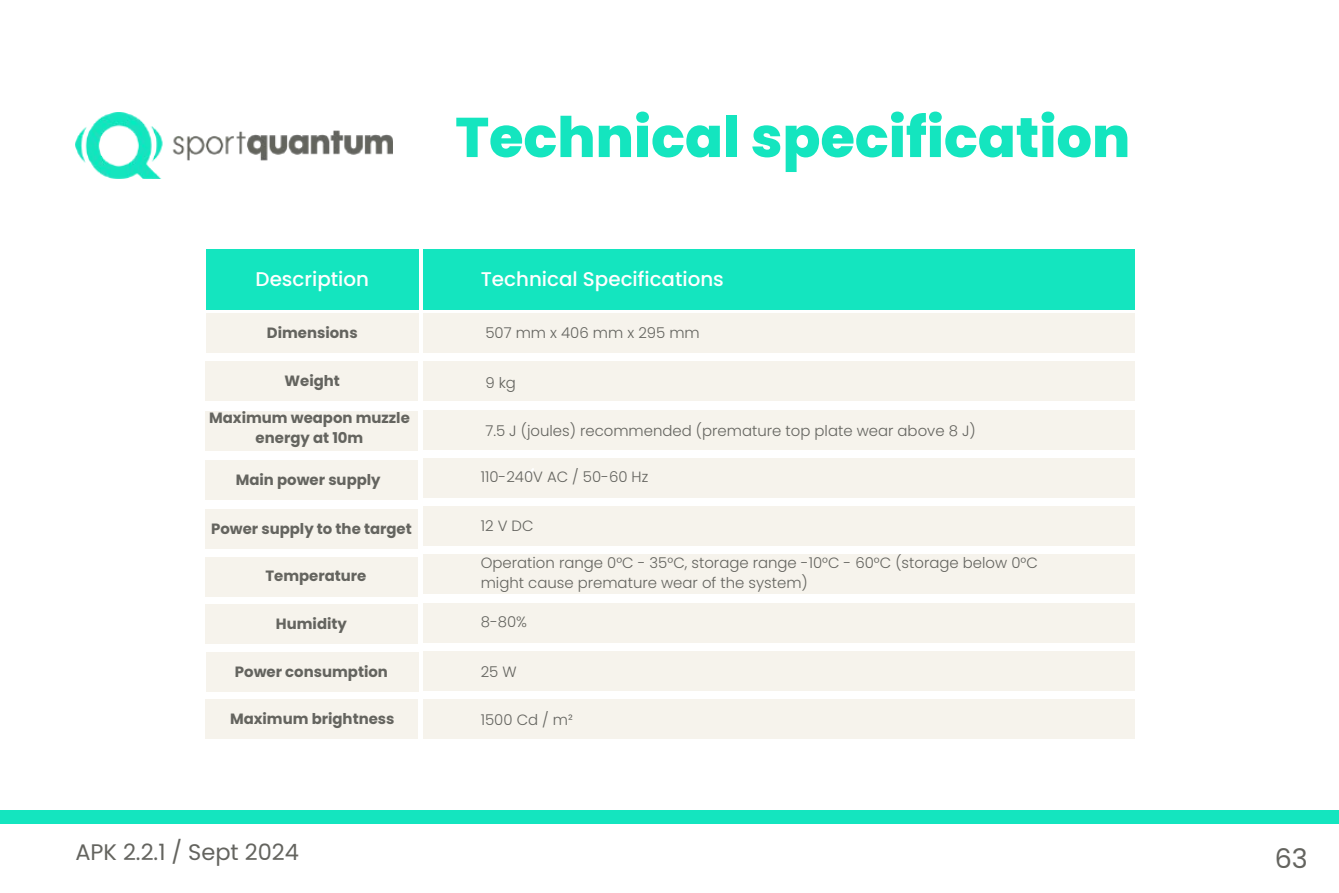
<style>
.page{position:relative;width:1339px;height:893px;background:#fff}
.page>*{position:absolute;margin:0;border:0;box-sizing:border-box;transform-origin:0 0}
.t1{font:800 55.8px "Poppins";color:#14e5bf}
.t2{font:27px "Poppins";color:#64645f}
.t3{font:22.5px "Poppins";color:#64645f}
.t4{font:500 19.8px "Poppins";color:#fff}
.t5{font:300 14.85px/20.2px "Poppins";color:#64645f}
.t6{font:700 14.85px/20.2px "Poppins";color:#64645f;text-align:center}
</style>
<div class="page">
<div style="left:206px;top:249px;width:213px;height:61px;background:#14e5bf"></div>
<div style="left:423px;top:249px;width:711px;height:61px;background:#14e5bf"></div>
<div style="left:206px;top:313px;width:213px;height:40px;background:#f6f3ec"></div>
<div style="left:423px;top:313px;width:711px;height:40px;background:#f6f3ec"></div>
<div style="left:423px;top:458px;width:711px;height:39px;background:#f6f3ec"></div>
<svg style="left:525px;top:468px;width:9px;height:8px"></svg>
<div style="left:205px;top:362px;width:213px;height:39px;background:#f6f3ec"></div>
<div style="left:205px;top:460px;width:213px;height:39px;background:#f6f3ec"></div>
<div style="left:205px;top:509px;width:213px;height:40px;background:#f6f3ec"></div>
<div style="left:205px;top:557px;width:213px;height:39px;background:#f6f3ec"></div>
<div style="left:205px;top:604px;width:213px;height:40px;background:#f6f3ec"></div>
<div style="left:205px;top:411px;width:213px;height:39px;background:#f6f3ec"></div>
<div style="left:423px;top:362px;width:711px;height:39px;background:#f6f3ec"></div>
<div style="left:423px;top:410px;width:711px;height:39px;background:#f6f3ec"></div>
<div style="left:423px;top:506px;width:711px;height:40px;background:#f6f3ec"></div>
<div style="left:423px;top:555px;width:711px;height:39px;background:#f6f3ec"></div>
<div style="left:423px;top:603px;width:711px;height:39px;background:#f6f3ec"></div>
<div style="left:423px;top:651px;width:711px;height:39px;background:#f6f3ec"></div>
<div style="left:423px;top:699px;width:711px;height:40px;background:#f6f3ec"></div>
<div style="left:206px;top:652px;width:213px;height:40px;background:#f6f3ec"></div>
<div style="left:205px;top:699px;width:213px;height:40px;background:#f6f3ec"></div>
<div style="left:0;top:810px;width:1339px;height:13px;background:#14e5bf"></div>
<img style="left:75px;top:112px;width:318px;height:66px">
<h1 class="t1" style="left:455px;top:98px;width:676px">Technical specification</h1>
<h3 class="t4" style="left:256px;top:265px;width:115px">Description</h3>
<h3 class="t4" style="left:481px;top:265px;width:244px">Technical Specifications</h3>
<p class="t6" style="left:267px;top:322px;width:92px">Dimensions</p>
<p class="t6" style="left:285px;top:371px;width:57px">Weight</p>
<p class="t5" style="left:485px;top:322px;width:216px">507 mm x 406 mm x 295 mm</p>
<p class="t5" style="left:485px;top:373px;width:32px">9 kg</p>
<p class="t5" style="left:485px;top:420px;width:492px">7.5 J (joules) recommended (premature top plate wear above 8 J)</p>
<p class="t5" style="left:481px;top:466px;width:169px">110-240V AC / 50-60 Hz</p>
<p class="t5" style="left:481px;top:515px;width:54px">12 V DC</p>
<p class="t5" style="left:481px;top:552px;width:558px">Operation range 0°C - 35°C, storage range -10°C - 60°C (storage below 0°C might cause premature wear of the system)</p>
<p class="t5" style="left:481px;top:611px;width:48px">8-80%</p>
<p class="t5" style="left:481px;top:662px;width:37px">25 W</p>
<p class="t5" style="left:481px;top:709px;width:94px">1500 Cd / m²</p>
<p class="t6" style="left:209px;top:408px;width:202px">Maximum weapon muzzle energy at 10m</p>
<p class="t6" style="left:236px;top:469px;width:146px">Main power supply</p>
<p class="t6" style="left:211px;top:518px;width:202px">Power supply to the target</p>
<p class="t6" style="left:265px;top:566px;width:103px">Temperature</p>
<p class="t6" style="left:276px;top:613px;width:72px">Humidity</p>
<p class="t6" style="left:235px;top:661px;width:154px">Power consumption</p>
<p class="t6" style="left:230px;top:708px;width:166px">Maximum brightness</p>
<h3 class="t3" style="left:75px;top:836px;width:225px">APK 2.2.1 / Sept 2024</h3>
<h2 class="t2" style="left:1274px;top:839px;width:35px">63</h2>
</div>
